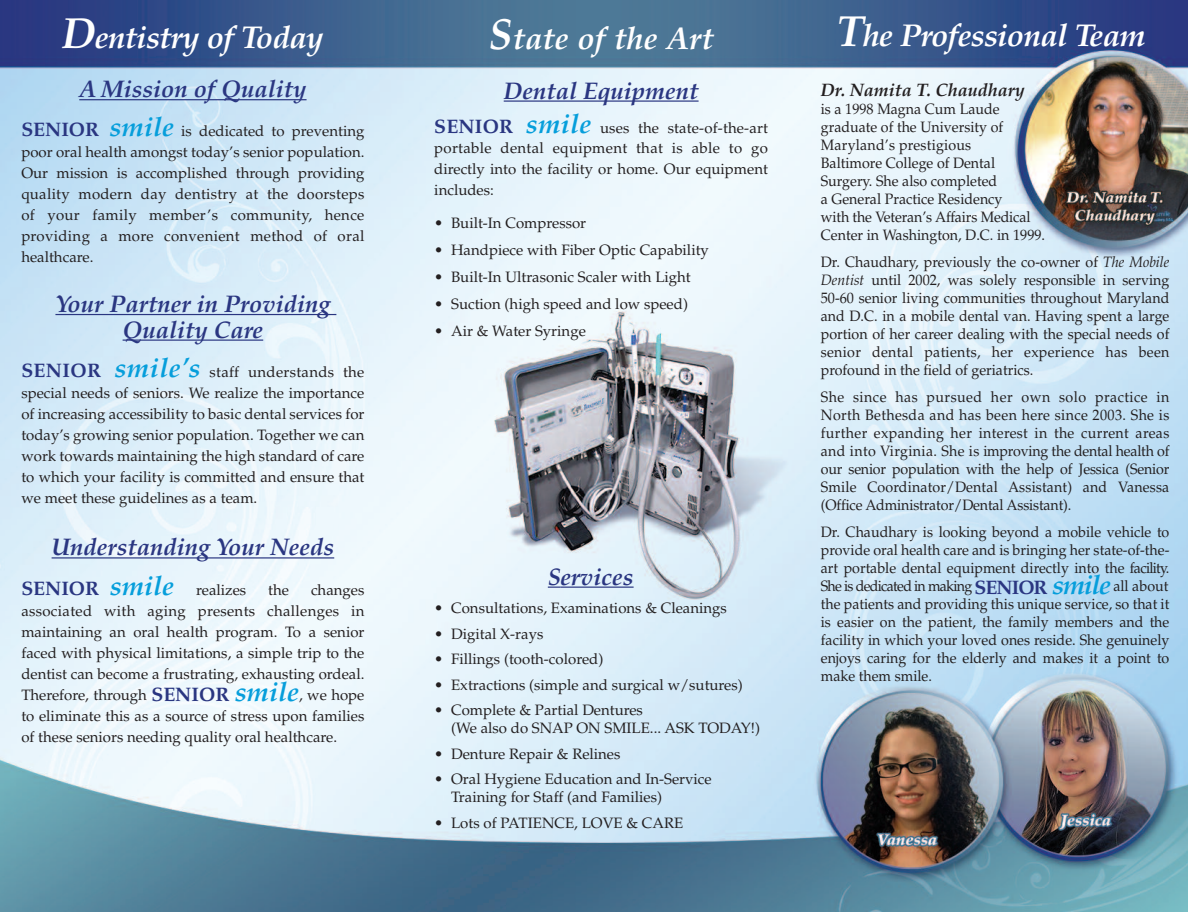
<style>
.page{position:relative;width:1188px;height:912px;background:#fff}
.page>*{position:absolute;margin:0;border:0;box-sizing:border-box;transform-origin:0 0}
.t1{font:italic 700 31.5px "Palatino";letter-spacing:-.025em;color:#fff}
.t2{font:italic 700 31.5px "Palatino";color:#fff}
.t3{font:italic 700 24px/25.5px "Palatino";color:#2a3681;text-align:center}
.t4{font:italic 700 18px "Palatino";color:#231f20}
.t5{font:15px/21px "Palatino";color:#231f20}
.t6{font:15px/18px "Palatino";color:#231f20;text-align:justify;scale:.95 1}
.t7{font:15px/19.5px "Palatino";letter-spacing:.02em;color:#231f20}
.s1{font-size:43.5px}
.s2{font-weight:700;font-size:19.5px;color:#2a3681}
.s3{font-weight:700;font-style:italic;font-size:27px;color:#069edb}
.s4{font-style:italic}
</style>
<div class="page">
<img style="left:0;top:0;width:1188px;height:911px">
<hr style="left:504px;top:100px;width:195px;height:2px;background:#2a3681">
<svg style="left:548px;top:586px;width:12px;height:1px"></svg>
<hr style="left:560px;top:586px;width:74px;height:1px;background:#2a3681">
<hr style="left:79px;top:99px;width:228px;height:1px;background:#2a3681">
<hr style="left:55px;top:314px;width:281px;height:1px;background:#2a3681">
<hr style="left:123px;top:339px;width:140px;height:1px;background:#2a3681">
<hr style="left:52px;top:557px;width:282px;height:1px;background:#2a3681">
<p class="t1" style="left:62px;top:25px;width:263px"><span class="s1">D</span>entistry of Today</p>
<p class="t3" style="left:79px;top:79px;width:229px">A Mission of Quality</p>
<p class="t5" style="left:21px;top:122px;width:345px;text-align:justify"><span class="s2">SENIOR</span> <span class="s3">smile</span> is dedicated to preventing poor oral health amongst today’s senior population.<br>Our mission is accomplished through providing quality modern day dentistry at the doorsteps of your family member’s community, hence providing a more convenient method of oral healthcare.</p>
<p class="t3" style="left:55px;top:294px;width:276px">Your Partner in Providing<br>Quality Care</p>
<p class="t5" style="left:21px;top:363px;width:345px;text-align:justify"><span class="s2">SENIOR</span> <span class="s3">smile’s</span> staff understands the special needs of seniors. We realize the importance of increasing accessibility to basic dental services for today’s growing senior population. Together we can work towards maintaining the high standard of care to which your facility is committed and ensure that we meet these guidelines as a team.</p>
<p class="t3" style="left:52px;top:537px;width:284px">Understanding Your Needs</p>
<p class="t5" style="left:21px;top:580px;width:226px"><span class="s2">SENIOR</span> <span class="s3">smile</span> realizes</p>
<p class="t5" style="left:268px;top:580px;width:22px">the</p>
<p class="t5" style="left:21px;top:580px;width:345px;text-align:justify;text-indent:290px">changes associated with aging presents challenges in maintaining an oral health program. To a senior faced with physical limitations, a simple trip to the dentist can become a frustrating, exhausting ordeal.<br>Therefore, through <span class="s2">SENIOR</span> <span class="s3">smile</span>, we hope to eliminate this as a source of stress upon families of these seniors needing quality oral healthcare.</p>
<p class="t2" style="left:489px;top:26px;width:227px"><span class="s1">S</span>tate of the Art</p>
<p class="t3" style="left:504px;top:80px;width:196px">Dental Equipment</p>
<p class="t7" style="left:434px;top:120px;width:335px"><span class="s2">SENIOR</span> <span class="s3">smile</span> uses the state-of-the-art portable dental equipment that is able to go</p>
<p class="t5" style="left:434px;top:160px;width:335px">directly into the facility or home. Our equipment includes:</p>
<p class="t5" style="left:434px;top:214px;width:153px">• Built-In Compressor</p>
<p class="t5" style="left:434px;top:241px;width:276px">• Handpiece with Fiber Optic Capability</p>
<p class="t5" style="left:434px;top:268px;width:258px">• Built-In Ultrasonic Scaler with Light</p>
<p class="t5" style="left:434px;top:295px;width:255px">• Suction (high speed and low speed)</p>
<p class="t5" style="left:434px;top:322px;width:153px">• Air &amp; Water Syringe</p>
<p class="t3" style="left:548px;top:566px;width:87px">Services</p>
<p class="t5" style="left:434px;top:599px;width:294px">• Consultations, Examinations &amp; Cleanings</p>
<p class="t5" style="left:434px;top:624px;width:111px">• Digital X-rays</p>
<p class="t5" style="left:434px;top:650px;width:171px">• Fillings (tooth-colored)</p>
<p class="t5" style="left:434px;top:675px;width:310px">• Extractions (simple and surgical w/sutures)</p>
<p class="t5" style="left:451px;top:702px;width:310px;line-height:18px;text-indent:-17px">• Complete &amp; Partial Dentures<br>(We also do SNAP ON SMILE... ASK TODAY!)</p>
<p class="t5" style="left:434px;top:744px;width:188px">• Denture Repair &amp; Relines</p>
<p class="t5" style="left:451px;top:771px;width:262px;line-height:18px;text-indent:-17px">• Oral Hygiene Education and In-Service<br>Training for Staff (and Families)</p>
<p class="t5" style="left:434px;top:813px;width:251px">• Lots of PATIENCE, LOVE &amp; CARE</p>
<p class="t1" style="left:837px;top:24px;width:310px"><span class="s1">T</span>he Professional Team</p>
<p class="t4" style="left:821px;top:83px;width:205px">Dr. Namita T. Chaudhary</p>
<p class="t6" style="left:821px;top:102px;width:238px;text-align:left">is a 1998 Magna Cum Laude graduate of the University of<br>Maryland’s prestigious<br>Baltimore College of Dental<br>Surgery. She also completed<br>a General Practice Residency<br>with the Veteran’s Affairs Medical<br>Center in Washington, D.C. in 1999.</p>
<p class="t6" style="left:821px;top:255px;width:368px">Dr. Chaudhary, previously the co-owner of <span class="s4">The Mobile Dentist</span> until 2002, was solely responsible in serving 50-60 senior living communities throughout Maryland and D.C. in a mobile dental van. Having spent a large portion of her career dealing with the special needs of senior dental patients, her experience has been profound in the field of geriatrics.</p>
<p class="t6" style="left:821px;top:390px;width:368px">She since has pursued her own solo practice in North Bethesda and has been here since 2003. She is further expanding her interest in the current areas and into Virginia. She is improving the dental health of our senior population with the help of Jessica (Senior Smile Coordinator/Dental Assistant) and Vanessa (Office Administrator/Dental Assistant).</p>
<p class="t6" style="left:821px;top:525px;width:368px">Dr. Chaudhary is looking beyond a mobile vehicle to provide oral health care and is bringing her state-of-the&shy;art portable dental equipment directly into the facility.<br>She is dedicated in making <span class="s2">SENIOR</span> <span class="s3">smile</span> all about the patients and providing this unique service, so that it is easier on the patient, the family members and the facility in which your loved ones reside. She genuinely enjoys caring for the elderly and makes it a point to make them smile.</p>
</div>
